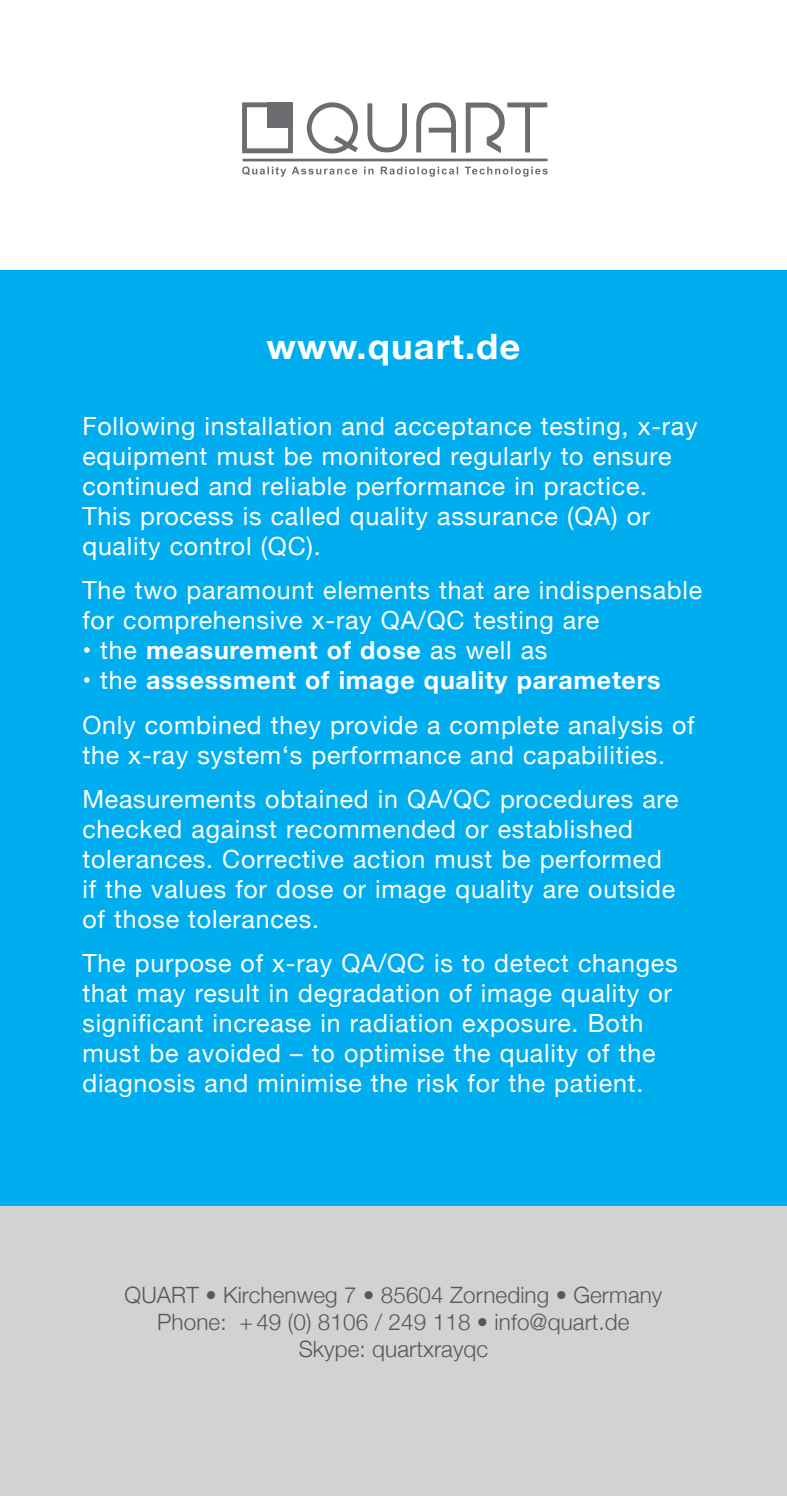
<style>
.page{position:relative;width:787px;height:1496px;background:#fff}
.page>*{position:absolute;margin:0;border:0;box-sizing:border-box;transform-origin:0 0}
.t1{font:700 35px "Helvetica Neue";letter-spacing:.03em;color:#fff;scale:1.04 1}
.t2{font:25px/30px "Helvetica Neue";letter-spacing:.03em;color:#fff}
.t3{font:700 25px "Helvetica Neue";letter-spacing:.03em;color:#fff}
.t4{font:300 22.5px/27px "Helvetica Neue";letter-spacing:.005em;color:#57585a;text-align:center}
.s1{font-weight:400}
.s2{font-weight:700}
</style>
<div class="page">
<div style="left:0;top:1191px;width:787px;height:304px;background:#d1d2d4"></div>
<div style="left:0;top:270px;width:787px;height:935px;background:#00aeef"></div>
<svg style="left:242px;top:166px;width:305px;height:11px"></svg>
<div style="left:242px;top:102px;width:51px;height:51px;background:#fff;border:5px solid #6c6d70"></div>
<div style="left:268px;top:102px;width:25px;height:26px;background:#6c6d70"></div>
<svg style="left:306px;top:102px;width:242px;height:52px"></svg>
<hr style="left:242px;top:159px;width:305px;height:2px;background:#6c6d70">
<h1 class="t1" style="left:266px;top:319px;width:246px">www.quart.de</h1>
<p class="t2" style="left:82px;top:412px;width:616px">Following installation and acceptance testing, x-ray equipment must be monitored regularly to ensure continued and reliable performance in practice.<br>This process is called quality assurance (QA) or quality control (QC).</p>
<p class="t2" style="left:82px;top:577px;width:621px">The two paramount elements that are indispensable for comprehensive x-ray QA/QC testing are</p>
<p class="t3" style="left:82px;top:631px;width:466px">• <span class="s1">the</span> measurement of dose <span class="s1">as well as</span></p>
<p class="t2" style="left:82px;top:659px;width:613px;line-height:44.2px"><span class="s2">•</span> the <span class="s2">assessment of image quality parameters<br></span>Only combined they provide a complete analysis of</p>
<p class="t2" style="left:82px;top:734px;width:597px;line-height:44.2px">the x-ray system‘s performance and capabilities.<br>Measurements obtained in QA/QC procedures are</p>
<p class="t2" style="left:82px;top:815px;width:594px">checked against recommended or established tolerances. Corrective action must be performed if the values for dose or image quality are outside of those tolerances.</p>
<p class="t2" style="left:82px;top:949px;width:596px">The purpose of x-ray QA/QC is to detect changes that may result in degradation of image quality or significant increase in radiation exposure. Both must be avoided – to optimise the quality of the diagnosis and minimise the risk for the patient.</p>
<p class="t4" style="left:125px;top:1279px;width:539px">QUART • Kirchenweg 7 • 85604 Zorneding • Germany<br>Phone: + 49 (0) 8106 / 249 118 • info@quart.de<br>Skype: quartxrayqc</p>
</div>
